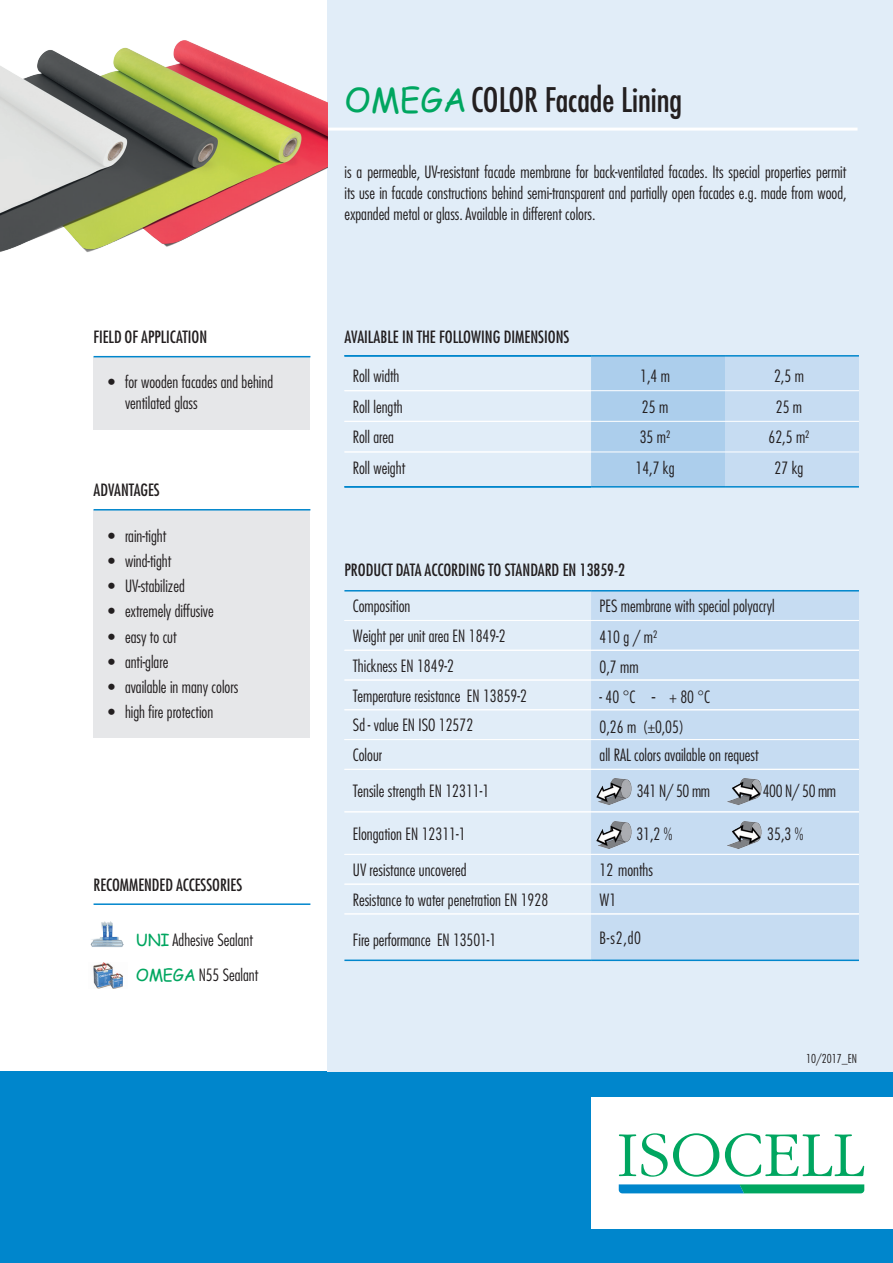
<style>
.page{position:relative;width:893px;height:1263px;background:#fff}
.page>*{position:absolute;margin:0;border:0;box-sizing:border-box;transform-origin:0 0}
.t1{font:500 condensed 33px "Futura LT Pro";color:#231f20}
.t2{font:300 condensed 16.5px/29.7px "Futura LT Pro";color:#231f20}
.t3{font:500 condensed 16.5px "Futura LT Pro";color:#231f20}
.t4{font:300 condensed 12px "Futura LT Pro";color:#231f20}
.s1{font-family:"Comic Sans MS";font-weight:400;font-stretch:normal;color:#00a660}
</style>
<div class="page">
<div style="left:0;top:1071px;width:893px;height:192px;background:#0086cc"></div>
<div style="left:591px;top:1097px;width:302px;height:132px;background:#fff"></div>
<svg style="left:619px;top:1133px;width:100px;height:44px"></svg>
<svg style="left:725px;top:1133px;width:139px;height:44px"></svg>
<svg style="left:619px;top:1184px;width:245px;height:9px;background:#0c9b9b"></svg>
<div style="left:327px;top:0;width:566px;height:1071px;background:#e1edf8"></div>
<hr style="left:327px;top:128px;width:530px;height:3px;background:#fff">
<svg style="left:591px;top:357px;width:268px;height:129px;background:#b9d5ef"></svg>
<hr style="left:591px;top:390px;width:134px;height:1px;background:#fff">
<hr style="left:725px;top:390px;width:134px;height:1px;background:#fff">
<hr style="left:591px;top:421px;width:134px;height:1px;background:#fff">
<hr style="left:725px;top:421px;width:134px;height:1px;background:#fff">
<hr style="left:591px;top:452px;width:134px;height:1px;background:#fff">
<hr style="left:725px;top:452px;width:134px;height:1px;background:#fff">
<hr style="left:591px;top:355px;width:134px;height:2px;background:#0086cc">
<hr style="left:725px;top:355px;width:134px;height:2px;background:#0086cc">
<hr style="left:591px;top:486px;width:134px;height:2px;background:#0086cc">
<hr style="left:725px;top:486px;width:134px;height:2px;background:#0086cc">
<div style="left:591px;top:591px;width:268px;height:368px;background:#c6dcf2"></div>
<hr style="left:344px;top:590px;width:247px;height:1px;background:#0086cc">
<hr style="left:591px;top:590px;width:268px;height:1px;background:#0086cc">
<hr style="left:344px;top:959px;width:247px;height:2px;background:#0086cc">
<hr style="left:591px;top:959px;width:268px;height:2px;background:#0086cc">
<img style="left:0;top:40px;width:327px;height:212px">
<img style="left:593px;top:821px;width:40px;height:30px">
<img style="left:723px;top:821px;width:39px;height:30px">
<img style="left:593px;top:777px;width:40px;height:31px">
<img style="left:723px;top:777px;width:39px;height:31px">
<img style="left:93px;top:962px;width:30px;height:27px">
<img style="left:90px;top:921px;width:34px;height:26px">
<hr style="left:344px;top:390px;width:247px;height:1px;background:#fff">
<hr style="left:344px;top:421px;width:247px;height:1px;background:#fff">
<hr style="left:344px;top:452px;width:247px;height:1px;background:#fff">
<hr style="left:344px;top:355px;width:247px;height:2px;background:#0086cc">
<hr style="left:344px;top:486px;width:247px;height:2px;background:#0086cc">
<hr style="left:344px;top:620px;width:247px;height:1px;background:#fff">
<hr style="left:591px;top:620px;width:268px;height:1px;background:#fff">
<hr style="left:344px;top:650px;width:247px;height:1px;background:#fff">
<hr style="left:591px;top:650px;width:268px;height:1px;background:#fff">
<hr style="left:344px;top:680px;width:247px;height:1px;background:#fff">
<hr style="left:591px;top:680px;width:268px;height:1px;background:#fff">
<hr style="left:344px;top:709px;width:247px;height:1px;background:#fff">
<hr style="left:591px;top:709px;width:268px;height:1px;background:#fff">
<hr style="left:344px;top:739px;width:247px;height:1px;background:#fff">
<hr style="left:591px;top:739px;width:268px;height:1px;background:#fff">
<hr style="left:344px;top:769px;width:247px;height:1px;background:#fff">
<hr style="left:591px;top:769px;width:268px;height:1px;background:#fff">
<hr style="left:344px;top:811px;width:247px;height:1px;background:#fff">
<hr style="left:591px;top:811px;width:268px;height:1px;background:#fff">
<hr style="left:344px;top:854px;width:247px;height:1px;background:#fff">
<hr style="left:344px;top:884px;width:247px;height:1px;background:#fff">
<hr style="left:344px;top:913px;width:247px;height:1px;background:#fff">
<hr style="left:591px;top:854px;width:268px;height:1px;background:#fff">
<hr style="left:591px;top:884px;width:268px;height:1px;background:#fff">
<hr style="left:591px;top:913px;width:268px;height:1px;background:#fff">
<div style="left:94px;top:357px;width:216px;height:72px;background:#e6e7e9"></div>
<hr style="left:94px;top:356px;width:216px;height:1px;background:#0086cc">
<div style="left:94px;top:510px;width:216px;height:228px;background:#e6e7e9"></div>
<hr style="left:94px;top:509px;width:216px;height:1px;background:#0086cc">
<hr style="left:94px;top:903px;width:216px;height:2px;background:#0086cc">
<p class="t3" style="left:94px;top:326px;width:115px">FIELD OF APPLICATION</p>
<p class="t2" style="left:125px;top:372px;width:150px;line-height:21px;text-indent:-17px">• for wooden facades and behind ventilated glass</p>
<p class="t3" style="left:94px;top:479px;width:68px">ADVANTAGES</p>
<p class="t2" style="left:108px;top:520px;width:60px">• rain-tight</p>
<p class="t2" style="left:108px;top:546px;width:65px">• wind-tight</p>
<p class="t2" style="left:108px;top:571px;width:78px">• UV-stabilized</p>
<p class="t2" style="left:108px;top:596px;width:107px">• extremely diffusive</p>
<p class="t2" style="left:108px;top:621px;width:70px">• easy to cut</p>
<p class="t2" style="left:108px;top:647px;width:62px">• anti-glare</p>
<p class="t2" style="left:108px;top:672px;width:132px">• available in many colors</p>
<p class="t2" style="left:108px;top:697px;width:107px">• high fire protection</p>
<p class="t3" style="left:94px;top:873px;width:150px">RECOMMENDED ACCESSORIES</p>
<p class="t2" style="left:136px;top:922px;width:124px;line-height:35.5px"><span class="s1">UNI</span> Adhesive Sealant<br><span class="s1">OMEGA</span> N55 Sealant</p>
<h1 class="t1" style="left:344px;top:77px;width:339px"><span class="s1">OMEGA</span>COLOR Facade Lining</h1>
<p class="t2" style="left:344px;top:162px;width:504px;line-height:21px;text-align:justify">is a permeable, UV-resistant facade membrane for back-ventilated facades. Its special properties permit its use in facade constructions behind semi-transparent and partially open facades e.g. made from wood, expanded metal or glass. Available in different colors.</p>
<p class="t3" style="left:344px;top:325px;width:227px">AVAILABLE IN THE FOLLOWING DIMENSIONS</p>
<p class="t2" style="left:353px;top:361px;width:54px;line-height:30.6px">Roll width<br>Roll length<br>Roll area<br>Roll weight</p>
<p class="t2" style="left:640px;top:361px;width:31px">1,4 m</p>
<p class="t2" style="left:774px;top:361px;width:31px">2,5 m</p>
<p class="t2" style="left:642px;top:392px;width:28px">25 m</p>
<p class="t2" style="left:776px;top:392px;width:28px">25 m</p>
<p class="t2" style="left:640px;top:422px;width:32px">35 m²</p>
<p class="t2" style="left:769px;top:422px;width:42px">62,5 m²</p>
<p class="t2" style="left:635px;top:453px;width:41px">14,7 kg</p>
<p class="t2" style="left:775px;top:453px;width:30px">27 kg</p>
<p class="t3" style="left:344px;top:559px;width:282px">PRODUCT DATA ACCORDING TO STANDARD EN 13859-2</p>
<p class="t2" style="left:353px;top:591px;width:59px">Composition</p>
<p class="t2" style="left:600px;top:591px;width:177px">PES membrane with special polyacryl</p>
<p class="t2" style="left:353px;top:621px;width:175px">Weight per unit area EN 1849-2<br>Thickness EN 1849-2<br>Temperature resistance EN 13859-2<br>Sd - value EN ISO 12572<br>Colour</p>
<p class="t2" style="left:600px;top:622px;width:59px">410 g / m²<br>0,7 mm</p>
<p class="t2" style="left:600px;top:682px;width:112px">- 40 °C - + 80 °C<br>0,26 m (±0,05)</p>
<p class="t2" style="left:600px;top:740px;width:161px">all RAL colors available on request</p>
<p class="t2" style="left:353px;top:776px;width:138px">Tensile strength EN 12311-1</p>
<p class="t2" style="left:353px;top:816px;width:115px;line-height:36.2px">Elongation EN 12311-1<br>UV resistance uncovered</p>
<p class="t2" style="left:353px;top:885px;width:197px">Resistance to water penetration EN 1928</p>
<p class="t2" style="left:353px;top:925px;width:145px">Fire performance EN 13501-1</p>
<p class="t2" style="left:637px;top:776px;width:75px">341 N/ 50 mm</p>
<p class="t2" style="left:763px;top:776px;width:75px">400 N/ 50 mm</p>
<p class="t2" style="left:636px;top:819px;width:38px">31,2 %</p>
<p class="t2" style="left:767px;top:819px;width:38px">35,3 %</p>
<p class="t2" style="left:600px;top:855px;width:55px">12 months<br>W1</p>
<p class="t2" style="left:600px;top:923px;width:43px">B-s2,d0</p>
<p class="t4" style="left:806px;top:1051px;width:52px">10/2017_EN</p>
</div>
